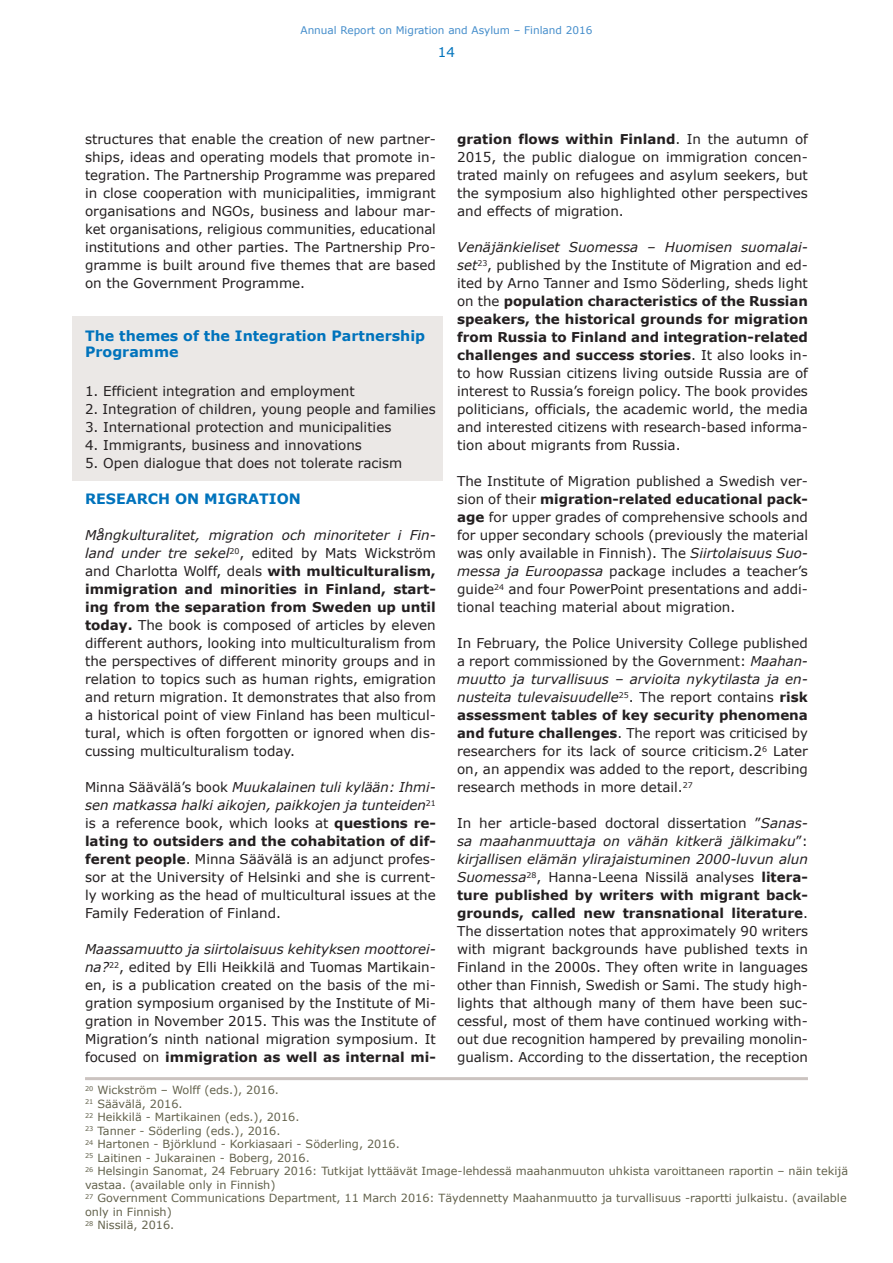
<style>
.page{position:relative;width:893px;height:1263px;background:#fff}
.page>*{position:absolute;margin:0;border:0;box-sizing:border-box;transform-origin:0 0}
.t1{font:700 14.25px/16.5px "Verdana";color:#0073bc}
.t2{font:13.5px/18px "Verdana";color:#231f20;text-align:justify}
.t3{font:13.5px "Verdana";color:#0073bc}
.t4{font:11.25px/13.5px "Verdana";color:#63624c}
.t5{font:10.5px "Verdana";color:#448dcb}
.s1{font-weight:700}
.s2{font-style:italic}
</style>
<div class="page">
<hr style="left:85px;top:1077px;width:723px;height:3px;background:#cbc3c0">
<div style="left:72px;top:316px;width:371px;height:164px;background:#ebe8e6"></div>
<p class="t5" style="left:300px;top:23px;width:294px">Annual Report on Migration and Asylum – Finland 2016</p>
<p class="t3" style="left:438px;top:43px;width:19px">14</p>
<p class="t2" style="left:457px;top:130px;width:352px"><span class="s1">gration flows within Finland</span>. In the autumn of 2015, the public dialogue on immigration concen&shy;trated mainly on refugees and asylum seekers, but the symposium also highlighted other perspectives and effects of migration.</p>
<p class="t2" style="left:457px;top:238px;width:352px"><span class="s2">Venäjänkieliset Suomessa – Huomisen suomalai&shy;set</span><sup>23</sup>, published by the Institute of Migration and ed&shy;ited by Arno Tanner and Ismo Söderling, sheds light on the <span class="s1">population characteristics of the Russian speakers, the historical grounds for migration from Russia to Finland and integration-related challenges and success stories</span>. It also looks in&shy;to how Russian citizens living outside Russia are of interest to Russia’s foreign policy. The book provides politicians, officials, the academic world, the media and interested citizens with research-based informa&shy;tion about migrants from Russia.</p>
<p class="t2" style="left:457px;top:472px;width:352px">The Institute of Migration published a Swedish ver&shy;sion of their <span class="s1">migration-related educational pack&shy;age</span> for upper grades of comprehensive schools and for upper secondary schools (previously the material was only available in Finnish). The <span class="s2">Siirtolaisuus Suo&shy;messa ja Euroopassa</span> package includes a teacher’s guide<sup>24</sup> and four PowerPoint presentations and addi&shy;tional teaching material about migration.</p>
<p class="t2" style="left:457px;top:634px;width:352px">In February, the Police University College published a report commissioned by the Government: <span class="s2">Maahan&shy;muutto ja turvallisuus – arvioita nykytilasta ja en&shy;nusteita tulevaisuudelle</span><sup>25</sup>. The report contains <span class="s1">risk assessment tables of key security phenomena and future challenges</span>. The report was criticised by researchers for its lack of source criticism.2<sup>6</sup> Later on, an appendix was added to the report, describing research methods in more detail.<sup>27</sup></p>
<p class="t2" style="left:457px;top:814px;width:352px">In her article-based doctoral dissertation ”<span class="s2">Sanas&shy;sa maahanmuuttaja on vähän kitkerä jälkimaku</span>”: <span class="s2">kirjallisen elämän ylirajaistuminen 2000-luvun alun Suomessa</span><sup>28</sup>, Hanna-Leena Nissilä analyses <span class="s1">litera&shy;ture published by writers with migrant back&shy;grounds, called new transnational literature</span>.<br>The dissertation notes that approximately 90 writers with migrant backgrounds have published texts in Finland in the 2000s. They often write in languages other than Finnish, Swedish or Sami. The study high&shy;lights that although many of them have been suc&shy;cessful, most of them have continued working with&shy;out due recognition hampered by prevailing monolin&shy;gualism. According to the dissertation, the reception</p>
<p class="t2" style="left:85px;top:130px;width:352px">structures that enable the creation of new partner&shy;ships, ideas and operating models that promote in&shy;tegration. The Partnership Programme was prepared in close cooperation with municipalities, immigrant organisations and NGOs, business and labour mar&shy;ket organisations, religious communities, educational institutions and other parties. The Partnership Pro&shy;gramme is built around five themes that are based on the Government Programme.</p>
<p class="t1" style="left:85px;top:327px;width:342px">The themes of the Integration Partnership<br>Programme</p>
<p class="t2" style="left:85px;top:382px;width:271px">1. Efficient integration and employment</p>
<p class="t2" style="left:85px;top:400px;width:352px">2. Integration of children, young people and families</p>
<p class="t2" style="left:85px;top:418px;width:308px">3. International protection and municipalities</p>
<p class="t2" style="left:85px;top:436px;width:278px">4. Immigrants, business and innovations</p>
<p class="t2" style="left:85px;top:454px;width:319px">5. Open dialogue that does not tolerate racism</p>
<p class="t1" style="left:85px;top:490px;width:217px">RESEARCH ON MIGRATION</p>
<p class="t2" style="left:85px;top:526px;width:352px"><span class="s2">Mångkulturalitet, migration och minoriteter i Fin&shy;land under tre sekel</span><sup>20</sup>, edited by Mats Wickström and Charlotta Wolff, deals <span class="s1">with multiculturalism, immigration and minorities in Finland, start&shy;ing from the separation from Sweden up until today.</span> The book is composed of articles by eleven different authors, looking into multiculturalism from the perspectives of different minority groups and in relation to topics such as human rights, emigration and return migration. It demonstrates that also from a historical point of view Finland has been multicul&shy;tural, which is often forgotten or ignored when dis&shy;cussing multiculturalism today.</p>
<p class="t2" style="left:85px;top:778px;width:352px">Minna Säävälä’s book <span class="s2">Muukalainen tuli kylään: Ihmi&shy;sen matkassa halki aikojen, paikkojen ja tunteiden</span><sup>21 </sup>is a reference book, which looks at <span class="s1">questions re&shy;lating to outsiders and the cohabitation of dif&shy;ferent people</span>. Minna Säävälä is an adjunct profes&shy;sor at the University of Helsinki and she is current&shy;ly working as the head of multicultural issues at the Family Federation of Finland.</p>
<p class="t2" style="left:85px;top:940px;width:352px"><span class="s2">Maassamuutto ja siirtolaisuus kehityksen moottorei&shy;na?</span><sup>22</sup>, edited by Elli Heikkilä and Tuomas Martikain&shy;en, is a publication created on the basis of the mi&shy;gration symposium organised by the Institute of Mi&shy;gration in November 2015. This was the Institute of Migration’s ninth national migration symposium. It focused on <span class="s1">immigration as well as internal mi-</span></p>
<p class="t4" style="left:85px;top:1083px;width:765px"><sup>20</sup> Wickström – Wolff (eds.), 2016.<br><sup>21</sup> Säävälä, 2016.<br><sup>22</sup> Heikkilä - Martikainen (eds.), 2016.<br><sup>23</sup> Tanner - Söderling (eds.), 2016.<br><sup>24</sup> Hartonen - Björklund - Korkiasaari - Söderling, 2016.<br><sup>25</sup> Laitinen - Jukarainen - Boberg, 2016.<br><sup>26</sup> Helsingin Sanomat, 24 February 2016: Tutkijat lyttäävät Image-lehdessä maahanmuuton uhkista varoittaneen raportin – näin tekijä vastaa. (available only in Finnish)<br><sup>27</sup> Government Communications Department, 11 March 2016: Täydennetty Maahanmuutto ja turvallisuus -raportti julkaistu. (available only in Finnish)<br><sup>28</sup> Nissilä, 2016.</p>
</div>
